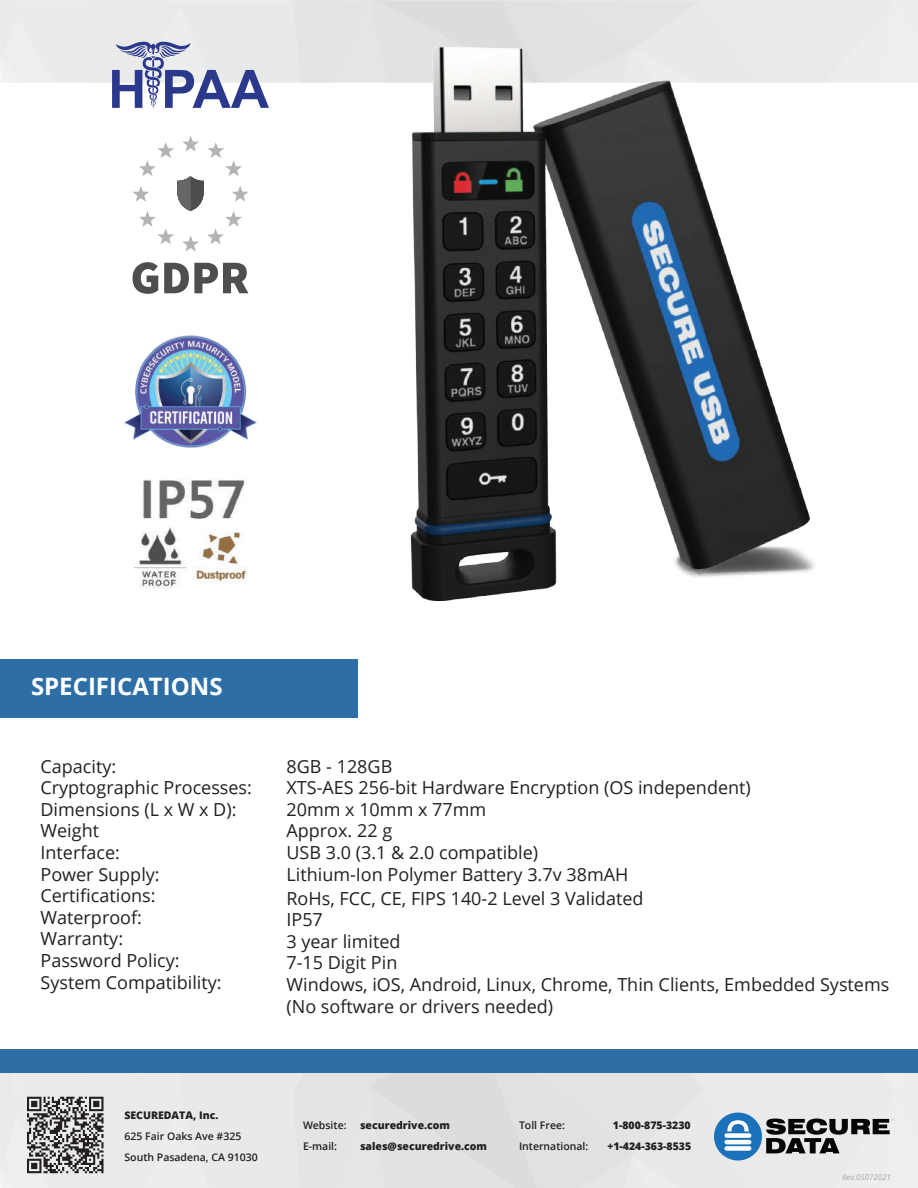
<style>
.page{position:relative;width:918px;height:1188px;background:#fff}
.page>*{position:absolute;margin:0;border:0;box-sizing:border-box;transform-origin:0 0}
.t1{font:700 24px "Open Sans";color:#fff}
.t2{font:18px/21.6px "Open Sans";color:#231f20}
.t3{font:800 10.5px/21px "Open Sans";color:#231f20}
.t4{font:600 10.5px/21px "Open Sans";color:#231f20}
.t5{font:italic 7.8px "Open Sans";color:#a9a8a8}
</style>
<div class="page">
<div style="left:0;top:1049px;width:918px;height:24px;background:#2c6ea5"></div>
<div style="left:0;top:659px;width:358px;height:59px;background:#2c6ea5"></div>
<svg style="left:0;top:1073px;width:918px;height:115px;background:#d9dbdb"></svg>
<img style="left:410px;top:109px;width:404px;height:492px">
<img style="left:134px;top:479px;width:113px;height:110px">
<svg style="left:133px;top:136px;width:115px;height:115px"></svg>
<svg style="left:133px;top:262px;width:115px;height:32px"></svg>
<svg style="left:0;top:0;width:918px;height:109px"></svg>
<img style="left:123px;top:335px;width:134px;height:112px">
<h1 class="t1" style="left:31px;top:670px;width:193px">SPECIFICATIONS</h1>
<p class="t2" style="left:40px;top:755px;width:213px">Capacity:<br>Cryptographic Processes:<br>Dimensions (L x W x D):<br>Weight<br>Interface:<br>Power Supply:<br>Certifications:<br>Waterproof:<br>Warranty:<br>Password Policy:<br>System Compatibility:</p>
<p class="t2" style="left:287px;top:755px;width:466px">8GB - 128GB<br>XTS-AES 256-bit Hardware Encryption (OS independent)<br>20mm x 10mm x 77mm<br>Approx. 22 g<br>USB 3.0 (3.1 &amp; 2.0 compatible)<br>Lithium-Ion Polymer Battery 3.7v 38mAH</p>
<p class="t2" style="left:287px;top:887px;width:604px">RoHs, FCC, CE, FIPS 140-2 Level 3 Validated<br>IP57<br>3 year limited<br>7-15 Digit Pin<br>Windows, iOS, Android, Linux, Chrome, Thin Clients, Embedded Systems (No software or drivers needed)</p>
<p class="t3" style="left:124px;top:1104px;width:95px">SECUREDATA, Inc.</p>
<p class="t4" style="left:124px;top:1125px;width:135px">625 Fair Oaks Ave #325<br>South Pasadena, CA 91030</p>
<p class="t4" style="left:303px;top:1114px;width:45px">Website:<br>E-mail:</p>
<p class="t3" style="left:360px;top:1114px;width:129px">securedrive.com sales@securedrive.com</p>
<p class="t4" style="left:519px;top:1114px;width:71px">Toll Free:<br>International:</p>
<p class="t3" style="left:608px;top:1114px;width:85px;text-align:center">1-800-875-3230 +1-424-363-8535</p>
<p class="t5" style="left:842px;top:1172px;width:50px">Rev.05072021</p>
</div>
